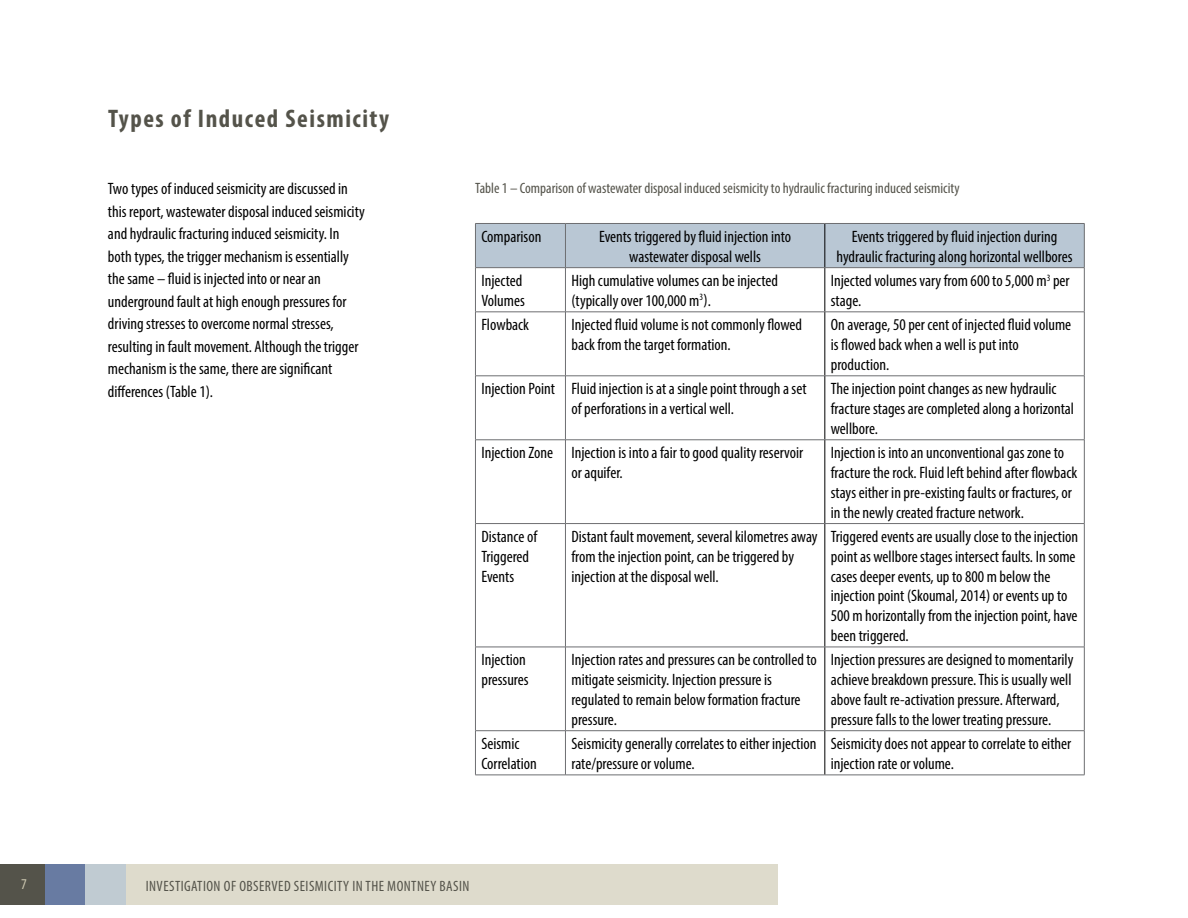
<style>
.page{position:relative;width:1188px;height:918px;background:#fff}
.page>*{position:absolute;margin:0;border:0;box-sizing:border-box;transform-origin:0 0}
.t1{font:700 condensed 25.5px "Myriad Pro";letter-spacing:.06em;color:#54534a}
.t2{font:condensed 16.5px/19.8px "Myriad Pro";color:#000}
.t3{font:condensed 15px "Myriad Pro";color:#54534a}
.t4{font:condensed 15px "Myriad Pro";letter-spacing:.03em;color:#54534a}
.t5{font:condensed 15px "Myriad Pro";color:#cdc8b1}
</style>
<div class="page">
<div style="left:0;top:864px;width:45px;height:41px;background:#54534a"></div>
<div style="left:45px;top:864px;width:41px;height:41px;background:#687ba2"></div>
<div style="left:86px;top:864px;width:692px;height:41px;background:#dedbcc"></div>
<div style="left:86px;top:864px;width:40px;height:41px;background:#c0cbd2"></div>
<div style="left:476px;top:224px;width:608px;height:43px;background:#b9c7d4"></div>
<hr style="left:825px;top:224px;width:1px;height:43px;background:#000">
<hr style="left:825px;top:268px;width:1px;height:44px;background:#000">
<hr style="left:825px;top:312px;width:1px;height:64px;background:#000">
<hr style="left:825px;top:376px;width:1px;height:64px;background:#000">
<hr style="left:825px;top:440px;width:1px;height:83px;background:#000">
<hr style="left:825px;top:524px;width:1px;height:123px;background:#000">
<hr style="left:825px;top:647px;width:1px;height:84px;background:#000">
<hr style="left:825px;top:731px;width:1px;height:44px;background:#000">
<hr style="left:475px;top:223px;width:90px;height:1px;background:#6d6e71">
<hr style="left:475px;top:224px;width:1px;height:43px;background:#6d6e71">
<hr style="left:565px;top:223px;width:260px;height:1px;background:#6d6e71">
<hr style="left:565px;top:224px;width:1px;height:43px;background:#6d6e71">
<hr style="left:825px;top:223px;width:260px;height:1px;background:#6d6e71">
<hr style="left:1084px;top:224px;width:1px;height:43px;background:#6d6e71">
<hr style="left:475px;top:267px;width:90px;height:1px;background:#6d6e71">
<hr style="left:475px;top:268px;width:1px;height:44px;background:#6d6e71">
<hr style="left:565px;top:267px;width:260px;height:1px;background:#6d6e71">
<hr style="left:565px;top:268px;width:1px;height:44px;background:#6d6e71">
<hr style="left:825px;top:267px;width:260px;height:1px;background:#6d6e71">
<hr style="left:1084px;top:268px;width:1px;height:44px;background:#6d6e71">
<hr style="left:475px;top:312px;width:90px;height:1px;background:#6d6e71">
<hr style="left:475px;top:312px;width:1px;height:64px;background:#6d6e71">
<hr style="left:565px;top:312px;width:260px;height:1px;background:#6d6e71">
<hr style="left:565px;top:312px;width:1px;height:64px;background:#6d6e71">
<hr style="left:825px;top:312px;width:260px;height:1px;background:#6d6e71">
<hr style="left:1084px;top:312px;width:1px;height:64px;background:#6d6e71">
<hr style="left:475px;top:376px;width:90px;height:1px;background:#6d6e71">
<hr style="left:475px;top:376px;width:1px;height:64px;background:#6d6e71">
<hr style="left:565px;top:376px;width:260px;height:1px;background:#6d6e71">
<hr style="left:565px;top:376px;width:1px;height:64px;background:#6d6e71">
<hr style="left:825px;top:376px;width:260px;height:1px;background:#6d6e71">
<hr style="left:1084px;top:376px;width:1px;height:64px;background:#6d6e71">
<hr style="left:475px;top:440px;width:90px;height:1px;background:#6d6e71">
<hr style="left:475px;top:440px;width:1px;height:83px;background:#6d6e71">
<hr style="left:565px;top:440px;width:260px;height:1px;background:#6d6e71">
<hr style="left:565px;top:440px;width:1px;height:83px;background:#6d6e71">
<hr style="left:825px;top:440px;width:260px;height:1px;background:#6d6e71">
<hr style="left:1084px;top:440px;width:1px;height:83px;background:#6d6e71">
<hr style="left:475px;top:523px;width:90px;height:1px;background:#6d6e71">
<hr style="left:475px;top:524px;width:1px;height:123px;background:#6d6e71">
<hr style="left:565px;top:523px;width:260px;height:1px;background:#6d6e71">
<hr style="left:565px;top:524px;width:1px;height:123px;background:#6d6e71">
<hr style="left:825px;top:523px;width:260px;height:1px;background:#6d6e71">
<hr style="left:1084px;top:524px;width:1px;height:123px;background:#6d6e71">
<hr style="left:475px;top:647px;width:90px;height:1px;background:#6d6e71">
<hr style="left:475px;top:647px;width:1px;height:84px;background:#6d6e71">
<hr style="left:565px;top:647px;width:260px;height:1px;background:#6d6e71">
<hr style="left:565px;top:647px;width:1px;height:84px;background:#6d6e71">
<hr style="left:825px;top:647px;width:260px;height:1px;background:#6d6e71">
<hr style="left:1084px;top:647px;width:1px;height:84px;background:#6d6e71">
<hr style="left:475px;top:730px;width:90px;height:1px;background:#6d6e71">
<hr style="left:475px;top:731px;width:1px;height:44px;background:#6d6e71">
<hr style="left:565px;top:730px;width:260px;height:1px;background:#6d6e71">
<hr style="left:565px;top:731px;width:1px;height:44px;background:#6d6e71">
<hr style="left:825px;top:730px;width:260px;height:1px;background:#6d6e71">
<hr style="left:1084px;top:731px;width:1px;height:44px;background:#6d6e71">
<hr style="left:475px;top:775px;width:90px;height:1px;background:#6d6e71">
<hr style="left:565px;top:775px;width:260px;height:1px;background:#6d6e71">
<hr style="left:825px;top:775px;width:260px;height:1px;background:#6d6e71">
<h1 class="t1" style="left:108px;top:103px;width:283px">Types of Induced Seismicity</h1>
<p class="t2" style="left:108px;top:177px;width:258px;line-height:22.5px">Two types of induced seismicity are discussed in this report, wastewater disposal induced seismicity and hydraulic fracturing induced seismicity. In both types, the trigger mechanism is essentially the same – fluid is injected into or near an underground fault at high enough pressures for driving stresses to overcome normal stresses, resulting in fault movement. Although the trigger mechanism is the same, there are significant differences (Table 1).</p>
<p class="t3" style="left:475px;top:179px;width:486px">Table 1 – Comparison of wastewater disposal induced seismicity to hydraulic fracturing induced seismicity</p>
<p class="t2" style="left:481px;top:226px;width:61px">Comparison</p>
<p class="t2" style="left:599px;top:226px;width:194px;text-align:center">Events triggered by fluid injection into wastewater disposal wells</p>
<p class="t2" style="left:837px;top:226px;width:237px;text-align:center">Events triggered by fluid injection during hydraulic fracturing along horizontal wellbores</p>
<p class="t2" style="left:481px;top:270px;width:45px">Injected<br>Volumes</p>
<p class="t2" style="left:571px;top:270px;width:208px">High cumulative volumes can be injected (typically over 100,000 m<sup>3</sup>).</p>
<p class="t2" style="left:831px;top:270px;width:240px">Injected volumes vary from 600 to 5,000 m<sup>3</sup> per stage.</p>
<p class="t2" style="left:481px;top:315px;width:49px">Flowback</p>
<p class="t2" style="left:571px;top:315px;width:232px">Injected fluid volume is not commonly flowed back from the target formation.</p>
<p class="t2" style="left:831px;top:315px;width:242px">On average, 50 per cent of injected fluid volume is flowed back when a well is put into production.</p>
<p class="t2" style="left:571px;top:379px;width:237px;text-indent:-90px">Injection Point Fluid injection is at a single point through a set of perforations in a vertical well.</p>
<p class="t2" style="left:831px;top:379px;width:245px">The injection point changes as new hydraulic fracture stages are completed along a horizontal wellbore.</p>
<p class="t2" style="left:571px;top:443px;width:233px;text-indent:-90px">Injection Zone Injection is into a fair to good quality reservoir or aquifer.</p>
<p class="t2" style="left:831px;top:443px;width:248px">Injection is into an unconventional gas zone to fracture the rock. Fluid left behind after flowback stays either in pre-existing faults or fractures, or in the newly created fracture network.</p>
<p class="t2" style="left:481px;top:526px;width:57px">Distance of<br>Triggered<br>Events</p>
<p class="t2" style="left:571px;top:526px;width:248px">Distant fault movement, several kilometres away from the injection point, can be triggered by injection at the disposal well.</p>
<p class="t2" style="left:831px;top:526px;width:249px">Triggered events are usually close to the injection point as wellbore stages intersect faults. In some cases deeper events, up to 800 m below the injection point (Skoumal, 2014) or events up to 500 m horizontally from the injection point, have been triggered.</p>
<p class="t2" style="left:481px;top:650px;width:49px">Injection pressures</p>
<p class="t2" style="left:571px;top:650px;width:247px">Injection rates and pressures can be controlled to mitigate seismicity. Injection pressure is regulated to remain below formation fracture pressure.</p>
<p class="t2" style="left:831px;top:650px;width:244px">Injection pressures are designed to momentarily achieve breakdown pressure. This is usually well above fault re-activation pressure. Afterward, pressure falls to the lower treating pressure.</p>
<p class="t2" style="left:481px;top:734px;width:57px">Seismic<br>Correlation</p>
<p class="t2" style="left:571px;top:734px;width:247px">Seismicity generally correlates to either injection rate/pressure or volume.</p>
<p class="t2" style="left:831px;top:734px;width:242px">Seismicity does not appear to correlate to either injection rate or volume.</p>
<p class="t5" style="left:21px;top:875px;width:7px">7</p>
<p class="t4" style="left:146px;top:877px;width:325px">INVESTIGATION OF OBSERVED SEISMICITY IN THE MONTNEY BASIN</p>
</div>
